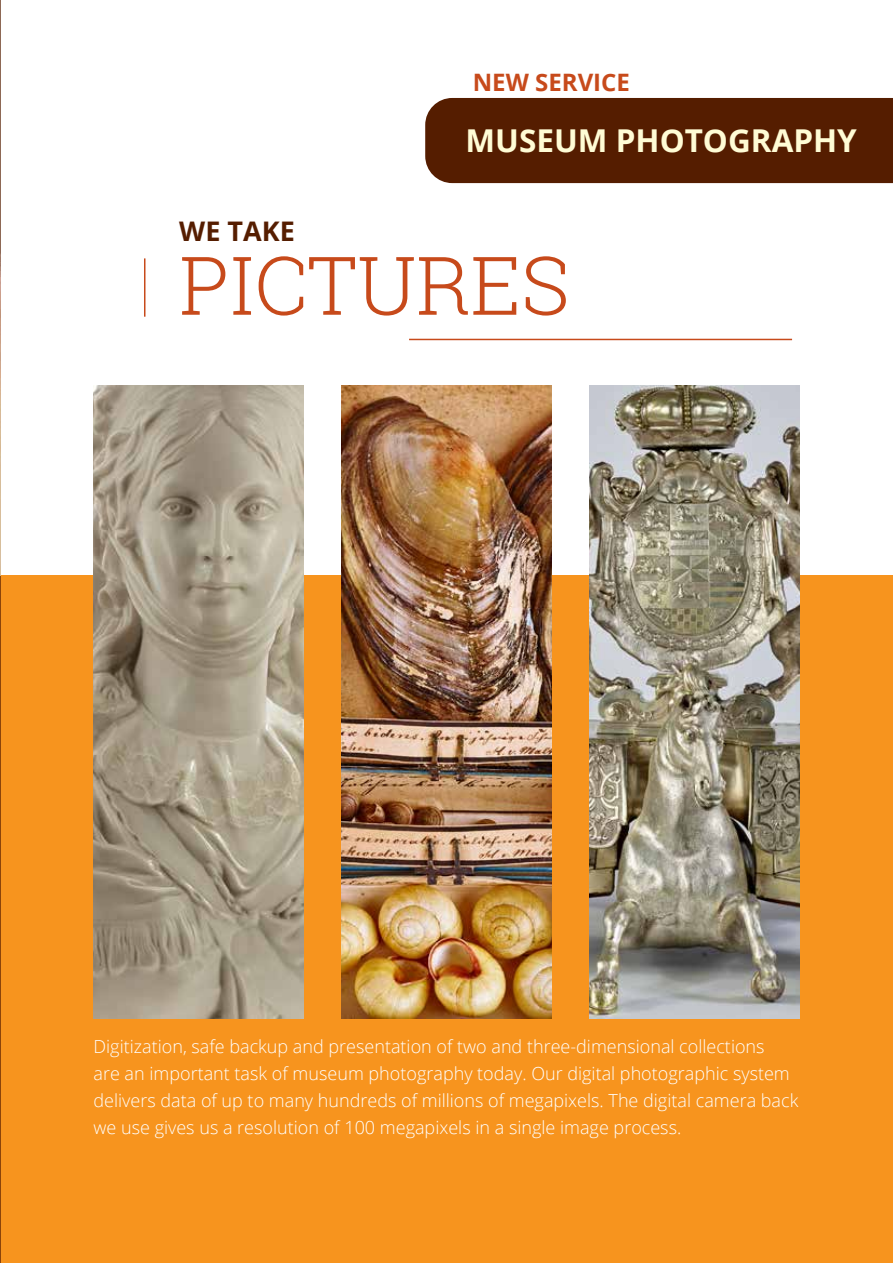
<style>
.page{position:relative;width:893px;height:1263px;background:#fff}
.page>*{position:absolute;margin:0;border:0;box-sizing:border-box;transform-origin:0 0}
.t1{font:300 81px "Roboto Slab";color:#c74a1b}
.t2{font:700 31.5px "Open Sans";color:#fffcd5}
.t3{font:700 27px "Open Sans";color:#551d00}
.t4{font:700 24px "Open Sans";color:#c74a1b}
.t5{font:300 18px/27px "Open Sans";color:#fff}
</style>
<div class="page">
<div style="left:0;top:576px;width:893px;height:687px;background:#f7941e"></div>
<svg style="left:0;top:0;width:1px;height:1263px"></svg>
<img style="left:94px;top:385px;width:209px;height:633px">
<img style="left:342px;top:385px;width:209px;height:633px">
<img style="left:590px;top:385px;width:209px;height:633px">
<img style="left:0;top:243px;width:1px;height:333px">
<div style="left:425px;top:98px;width:468px;height:85px;background:#551d00"></div>
<hr style="left:144px;top:258px;width:1px;height:59px;background:#c74a1b">
<hr style="left:409px;top:339px;width:383px;height:1px;background:#c74a1b">
<h3 class="t3" style="left:179px;top:212px;width:117px">WE TAKE</h3>
<h3 class="t4" style="left:473px;top:65px;width:159px">NEW SERVICE</h3>
<h2 class="t2" style="left:466px;top:118px;width:393px">MUSEUM PHOTOGRAPHY</h2>
<h1 class="t1" style="left:179px;top:230px;width:392px">PICTURES</h1>
<p class="t5" style="left:94px;top:1032px;width:706px">Digitization, safe backup and presentation of two and three-dimensional collections<br>are an important task of museum photography today. Our digital photographic system delivers data of up to many hundreds of millions of megapixels. The digital camera back we use gives us a resolution of 100 megapixels in a single image process.</p>
</div>
